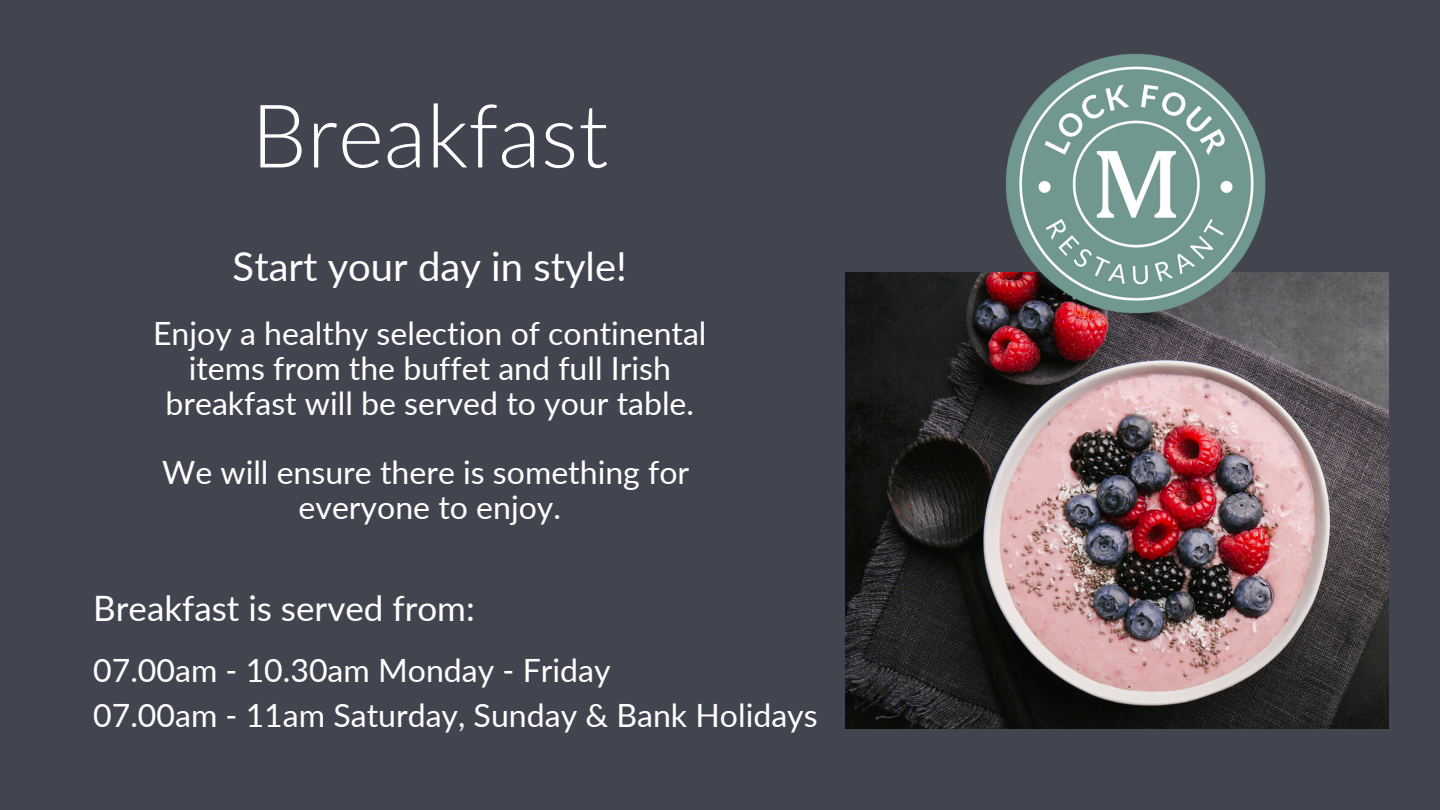
<style>
.page{position:relative;width:1440px;height:810px;background:#42454f}
.page>*{position:absolute;margin:0;border:0;box-sizing:border-box;transform-origin:0 0}
.t1{font:300 88px "Lato";color:#fff}
.t2{font:40px "Lato";color:#fff}
.t3{font:35px "Lato";color:#fff}
.t4{font:32.1px/35.3px "Lato";color:#fff;text-align:center}
</style>
<div class="page">
<img style="left:845px;top:273px;width:543px;height:456px">
<img style="left:992px;top:53px;width:287px;height:274px">
<h1 class="t1" style="left:251px;top:81px;width:359px">Breakfast</h1>
<p class="t2" style="left:233px;top:242px;width:396px">Start your day in style!</p>
<p class="t4" style="left:153px;top:314px;width:555px">Enjoy a healthy selection of continental items from the buffet and full Irish breakfast will be served to your table.</p>
<p class="t4" style="left:162px;top:454px;width:529px;line-height:34.7px">We will ensure there is something for everyone to enjoy.</p>
<p class="t3" style="left:93px;top:586px;width:383px">Breakfast is served from:</p>
<p class="t4" style="left:93px;top:647px;width:726px;line-height:44.9px;text-align:left">07.00am - 10.30am Monday - Friday<br>07.00am - 11am Saturday, Sunday &amp; Bank Holidays</p>
</div>
